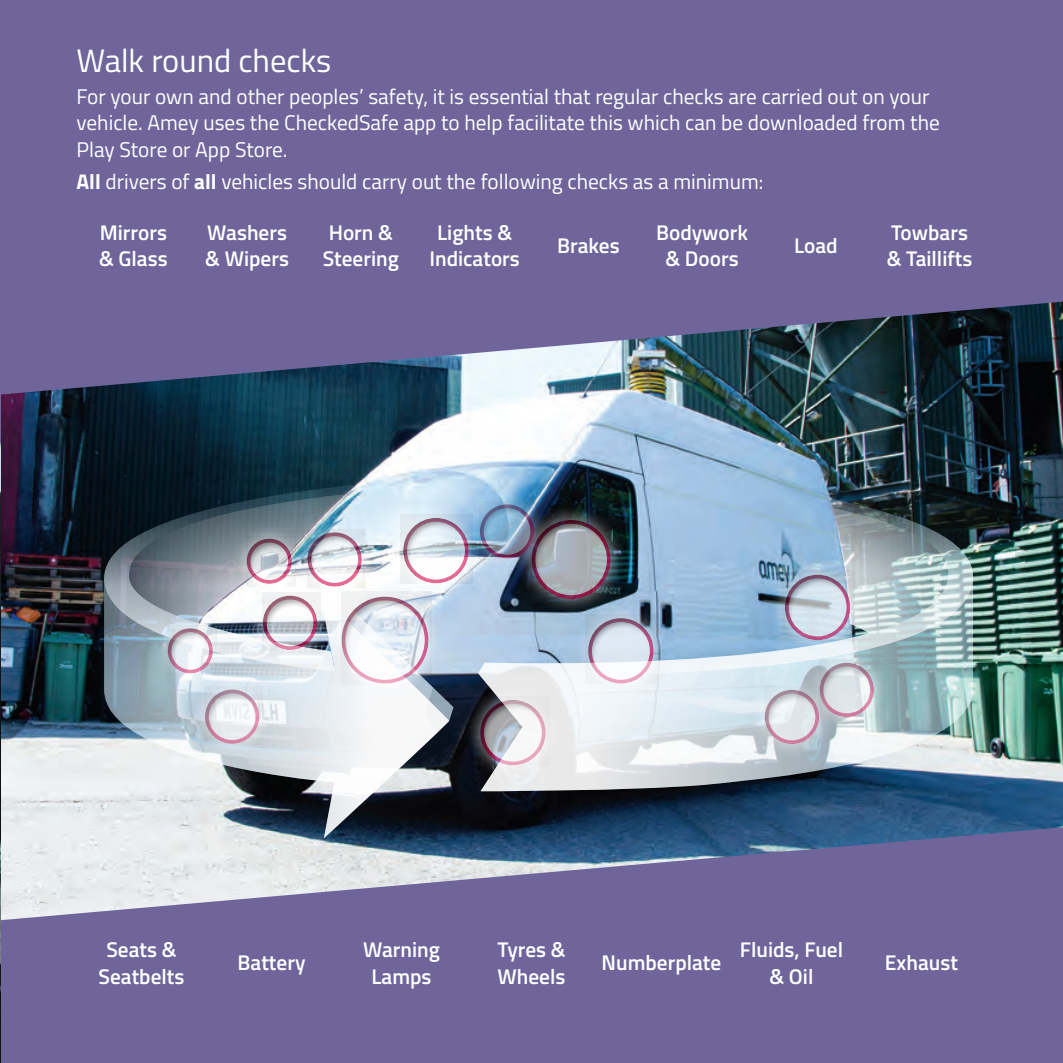
<style>
.page{position:relative;width:1063px;height:1063px;background:#70659b}
.page>*{position:absolute;margin:0;border:0;box-sizing:border-box;transform-origin:0 0}
.t1{font:32.5px "Titillium Web";color:#fff}
.t2{font:21.25px/26.2px "Titillium Web";color:#fff}
.t3{font:600 21.25px/26.2px "Titillium Web";color:#fff}
.s1{font-weight:700}
</style>
<div class="page">
<img style="left:1px;top:302px;width:1062px;height:618px">
<img style="left:0;top:443px;width:1px;height:620px">
<svg style="left:0;top:443px;width:1px;height:93px"></svg>
<svg style="left:104px;top:485px;width:251px;height:110px;background:#1e303a"></svg>
<div style="left:464px;top:489px;width:86px;height:85px;background:#fff;opacity:.75"></div>
<div style="left:388px;top:502px;width:97px;height:98px;background:#fff;opacity:.75"></div>
<div style="left:401px;top:514px;width:72px;height:70px;background:#231f20;opacity:.65"></div>
<div style="left:465px;top:684px;width:97px;height:98px;background:#fff;opacity:.75"></div>
<svg style="left:104px;top:595px;width:334px;height:243px;background:#8e9ca7"></svg>
<img style="left:119px;top:492px;width:335px;height:334px">
<svg style="left:478px;top:695px;width:495px;height:96px;background:#bcc4cb"></svg>
<img style="left:478px;top:499px;width:495px;height:196px">
<div style="left:769px;top:559px;width:98px;height:97px;background:#fff;opacity:.75"></div>
<div style="left:782px;top:570px;width:72px;height:70px;background:#231f20;opacity:.65"></div>
<h1 class="t1" style="left:77px;top:35px;width:256px">Walk round checks</h1>
<p class="t2" style="left:77px;top:83px;width:865px">For your own and other peoples’ safety, it is essential that regular checks are carried out on your vehicle. Amey uses the CheckedSafe app to help facilitate this which can be downloaded from the<br>Play Store or App Store.</p>
<p class="t2" style="left:77px;top:168px;width:688px"><span class="s1">All</span> drivers of <span class="s1">all</span> vehicles should carry out the following checks as a minimum:</p>
<p class="t3" style="left:99px;top:219px;width:70px">Mirrors &amp; Glass</p>
<p class="t3" style="left:205px;top:219px;width:85px">Washers &amp; Wipers</p>
<p class="t3" style="left:323px;top:219px;width:78px">Horn &amp;<br>Steering</p>
<p class="t3" style="left:429px;top:219px;width:92px;text-align:center">Lights &amp;<br>Indicators</p>
<p class="t3" style="left:887px;top:219px;width:87px">Towbars &amp; Taillifts</p>
<p class="t3" style="left:656px;top:219px;width:94px;text-align:center">Bodywork &amp; Doors</p>
<p class="t3" style="left:794px;top:232px;width:45px">Load</p>
<p class="t3" style="left:557px;top:232px;width:64px">Brakes</p>
<p class="t3" style="left:99px;top:936px;width:87px;text-align:center">Seats &amp;<br>Seatbelts</p>
<p class="t3" style="left:238px;top:949px;width:69px">Battery</p>
<p class="t3" style="left:363px;top:936px;width:78px;text-align:center">Warning<br>Lamps</p>
<p class="t3" style="left:497px;top:936px;width:70px">Tyres &amp;<br>Wheels</p>
<p class="t3" style="left:602px;top:949px;width:121px">Numberplate</p>
<p class="t3" style="left:740px;top:936px;width:105px;text-align:center">Fluids, Fuel &amp; Oil</p>
<p class="t3" style="left:885px;top:949px;width:75px">Exhaust</p>
</div>
